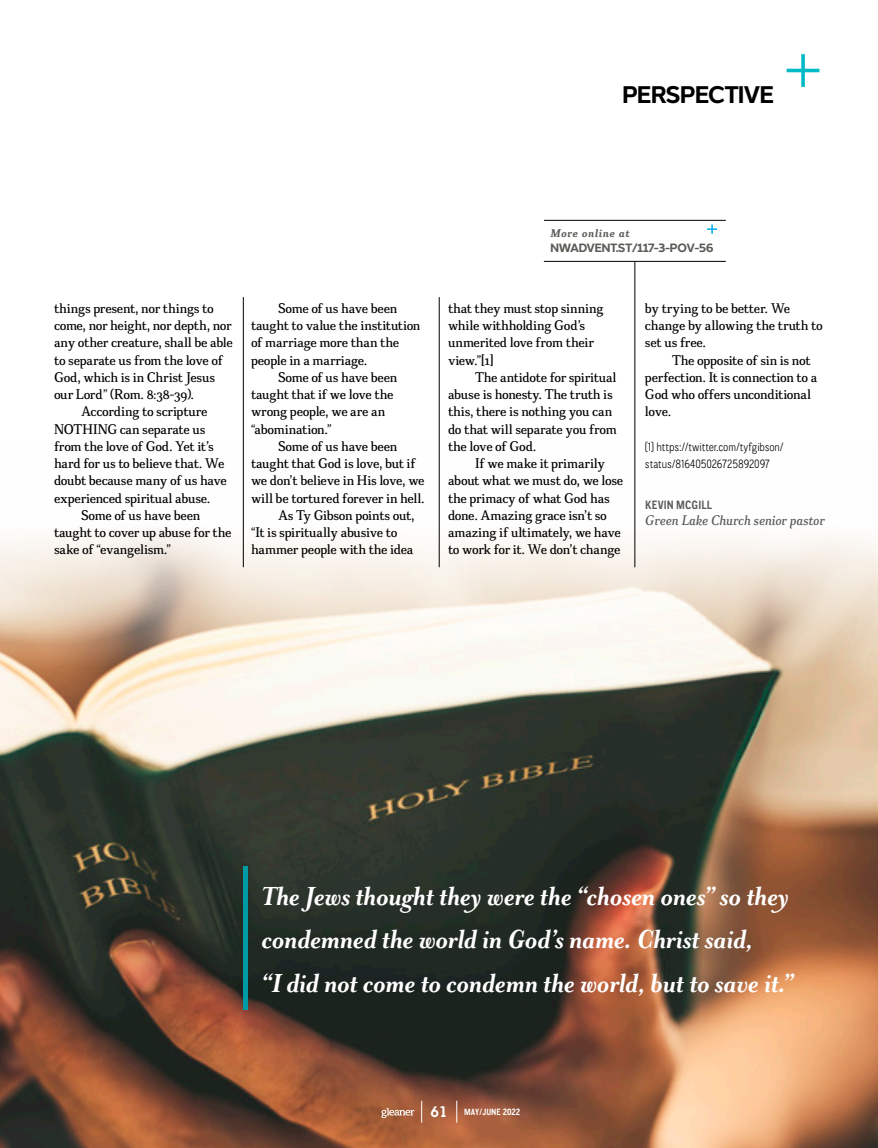
<style>
.page{position:relative;width:878px;height:1148px;background:#fff}
.page>*{position:absolute;margin:0;border:0;box-sizing:border-box;transform-origin:0 0}
.pullquote-Perspectiv{font:italic 700 30px/43.5px "Mrs Eaves OT";letter-spacing:-.01em;color:#fff}
.NEWS_-_Header_-_LEFT{font:700 24px "Halcom";letter-spacing:-.065em;color:#000}
.body-Perspective-329{font:15px/17.2px "CA Texteron";letter-spacing:-.02em;color:#000}
.author-Perspective-3{font:italic 15px "CA Texteron";letter-spacing:-.01em;color:#57595b}
.FOLIO_-_Number{font:600 15px "Lubalin Graph IT Cby BT";color:#fff}
.body-Perspective-329-2{font:300 12px/17.2px "CA Normal";letter-spacing:-.005em;color:#000}
.page_title-Oregon_Co{font:700 12px "Halcom";letter-spacing:-.05em;color:#5b5a55}
.page_title-Oregon_Co-2{font:italic 700 12px "CA Texteron";letter-spacing:.04em;color:#5b5a55}
.author-Perspective-3-2{font:700 12px "CA Normal";letter-spacing:.01em;color:#57595b}
.FOLIO_-_Date{font:700 9px "CA Normal";color:#fff}
</style>
<div class="page">
<img style="left:0;top:443px;width:878px;height:705px">
<svg style="left:456px;top:1100px;width:1px;height:22px"></svg>
<svg style="left:421px;top:1100px;width:1px;height:22px"></svg>
<svg style="left:381px;top:1108px;width:33px;height:10px"></svg>
<hr style="left:243px;top:297px;width:1px;height:270px;background:#000">
<hr style="left:439px;top:297px;width:1px;height:270px;background:#000">
<hr style="left:634px;top:262px;width:1px;height:305px;background:#000">
<hr style="left:801px;top:54px;width:3px;height:33px;background:#00bbc6">
<hr style="left:786px;top:69px;width:33px;height:3px;background:#00bbc6">
<svg style="left:707px;top:224px;width:10px;height:10px"></svg>
<hr style="left:544px;top:261px;width:181px;height:1px;background:#000">
<hr style="left:544px;top:220px;width:181px;height:1px;background:#000">
<div style="left:243px;top:866px;width:5px;height:144px;background:#009ba4"></div>
<p class="NEWS_-_Header_-_LEFT" style="left:621px;top:75px;width:154px">PERSPECTIVE</p>
<p class="body-Perspective-329" style="left:54px;top:299px;width:180px">things present, nor things to come, nor height, nor depth, nor any other creature, shall be able to separate us from the love of<br>God, which is in Christ Jesus our Lord” (Rom. 8:38-39).</p>
<p class="body-Perspective-329" style="left:54px;top:403px;width:174px;text-indent:27px">According to scripture<br>NOTHING can separate us from the love of God. Yet it’s hard for us to believe that. We doubt because many of us have experienced spiritual abuse.</p>
<p class="body-Perspective-329" style="left:54px;top:506px;width:179px;text-indent:27px">Some of us have been taught to cover up abuse for the sake of “evangelism.”</p>
<p class="body-Perspective-329" style="left:251px;top:299px;width:171px;text-indent:27px">Some of us have been taught to value the institution of marriage more than the people in a marriage.</p>
<p class="body-Perspective-329" style="left:251px;top:368px;width:148px;text-indent:27px">Some of us have been taught that if we love the wrong people, we are an “abomination.”</p>
<p class="body-Perspective-329" style="left:251px;top:437px;width:175px;text-align:center">Some of us have been<br>taught that God is love, but if we don’t believe in His love, we will be tortured forever in hell.</p>
<p class="body-Perspective-329" style="left:251px;top:506px;width:165px;text-indent:27px">As Ty Gibson points out, “It is spiritually abusive to hammer people with the idea</p>
<p class="page_title-Oregon_Co-2" style="left:550px;top:224px;width:81px">More online at</p>
<p class="page_title-Oregon_Co" style="left:550px;top:238px;width:165px">NWADVENT.ST/117-3-POV-56</p>
<p class="body-Perspective-329" style="left:448px;top:299px;width:157px">that they must stop sinning while withholding God’s unmerited love from their view.”[1]</p>
<p class="body-Perspective-329" style="left:448px;top:368px;width:170px;text-indent:27px">The antidote for spiritual abuse is honesty. The truth is this, there is nothing you can do that will separate you from the love of God.</p>
<p class="body-Perspective-329" style="left:448px;top:454px;width:177px;text-indent:27px">If we make it primarily about what we must do, we lose the primacy of what God has done. Amazing grace isn’t so amazing if ultimately, we have to work for it. We don’t change</p>
<p class="body-Perspective-329" style="left:645px;top:299px;width:179px">by trying to be better. We change by allowing the truth to set us free.</p>
<p class="body-Perspective-329" style="left:645px;top:351px;width:174px;text-indent:27px">The opposite of sin is not perfection. It is connection to a<br>God who offers unconditional love.</p>
<p class="body-Perspective-329-2" style="left:645px;top:438px;width:140px">[1] https://twitter.com/tyfgibson/ status/816405026725892097</p>
<p class="author-Perspective-3-2" style="left:645px;top:496px;width:69px">KEVIN MCGILL</p>
<p class="author-Perspective-3" style="left:645px;top:510px;width:181px">Green Lake Church senior pastor</p>
<p class="pullquote-Perspectiv" style="left:261px;top:874px;width:533px">The Jews thought they were the “chosen ones” so they condemned the world in God’s name. Christ said,<br>“I did not come to condemn the world, but to save it.”</p>
<p class="FOLIO_-_Number" style="left:430px;top:1102px;width:18px">61</p>
<p class="FOLIO_-_Date" style="left:464px;top:1105px;width:58px">MAY/JUNE 2022</p>
</div>
